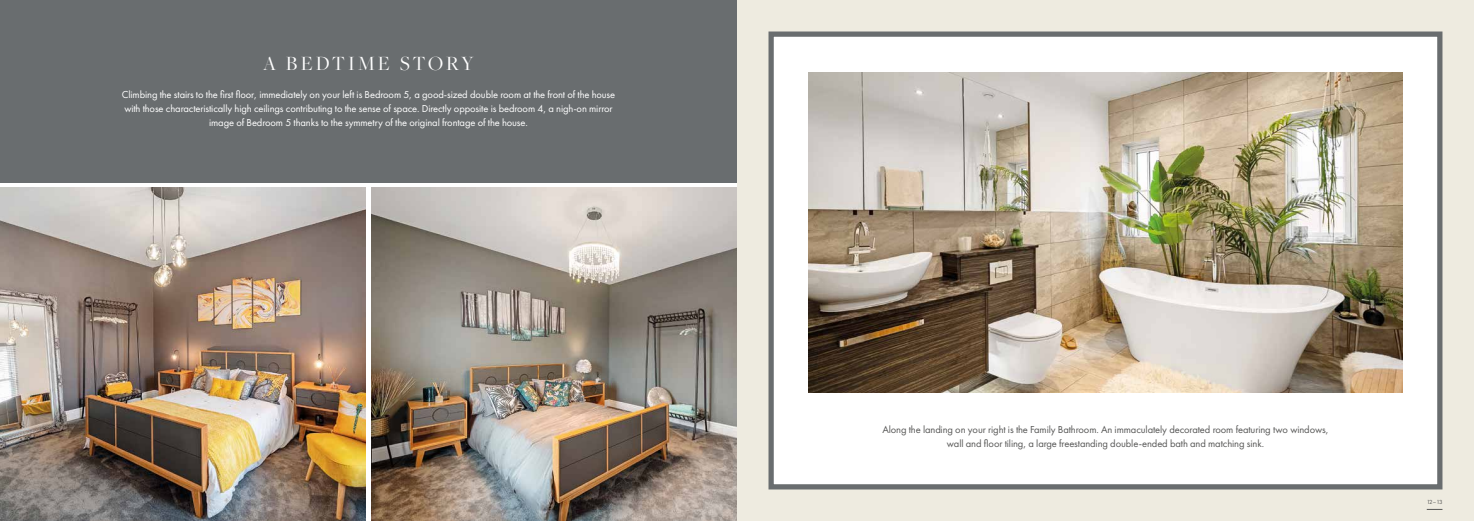
<style>
.page{position:relative;width:1474px;height:521px;background:#fff}
.page>*{position:absolute;margin:0;border:0;box-sizing:border-box;transform-origin:0 0}
.t1{font:21px "Freight Big Pro";letter-spacing:.14em;color:#fff}
.t2{font:10.5px/14px "Futura PT";letter-spacing:-.01em;color:#fff;text-align:center}
.t3{font:10.5px/14px "Futura PT";letter-spacing:-.01em;color:#575756;text-align:center}
.t4{font:6.12px "Futura PT";color:#575756}
</style>
<div class="page">
<div style="left:737px;top:0;width:736px;height:521px;background:#eeebe0"></div>
<div style="left:768px;top:32px;width:674px;height:457px;background:#fff;border:5px solid #696d6f"></div>
<img style="left:809px;top:73px;width:592px;height:320px">
<svg style="left:1426px;top:509px;width:16px;height:1px"></svg>
<div style="left:0;top:0;width:737px;height:182px;background:#696d6f"></div>
<img style="left:0;top:188px;width:366px;height:333px">
<img style="left:371px;top:188px;width:366px;height:333px">
<h1 class="t1" style="left:263px;top:50px;width:212px">A BEDTIME STORY</h1>
<p class="t2" style="left:122px;top:87px;width:495px">Climbing the stairs to the first floor, immediately on your left is Bedroom 5, a good-sized double room at the front of the house with those characteristically high ceilings contributing to the sense of space. Directly opposite is bedroom 4, a nigh-on mirror image of Bedroom 5 thanks to the symmetry of the original frontage of the house.</p>
<p class="t3" style="left:882px;top:423px;width:448px">Along the landing on your right is the Family Bathroom. An immaculately decorated room featuring two windows, wall and floor tiling, a large freestanding double-ended bath and matching sink.</p>
<p class="t4" style="left:1426px;top:499px;width:17px">12–13</p>
</div>
